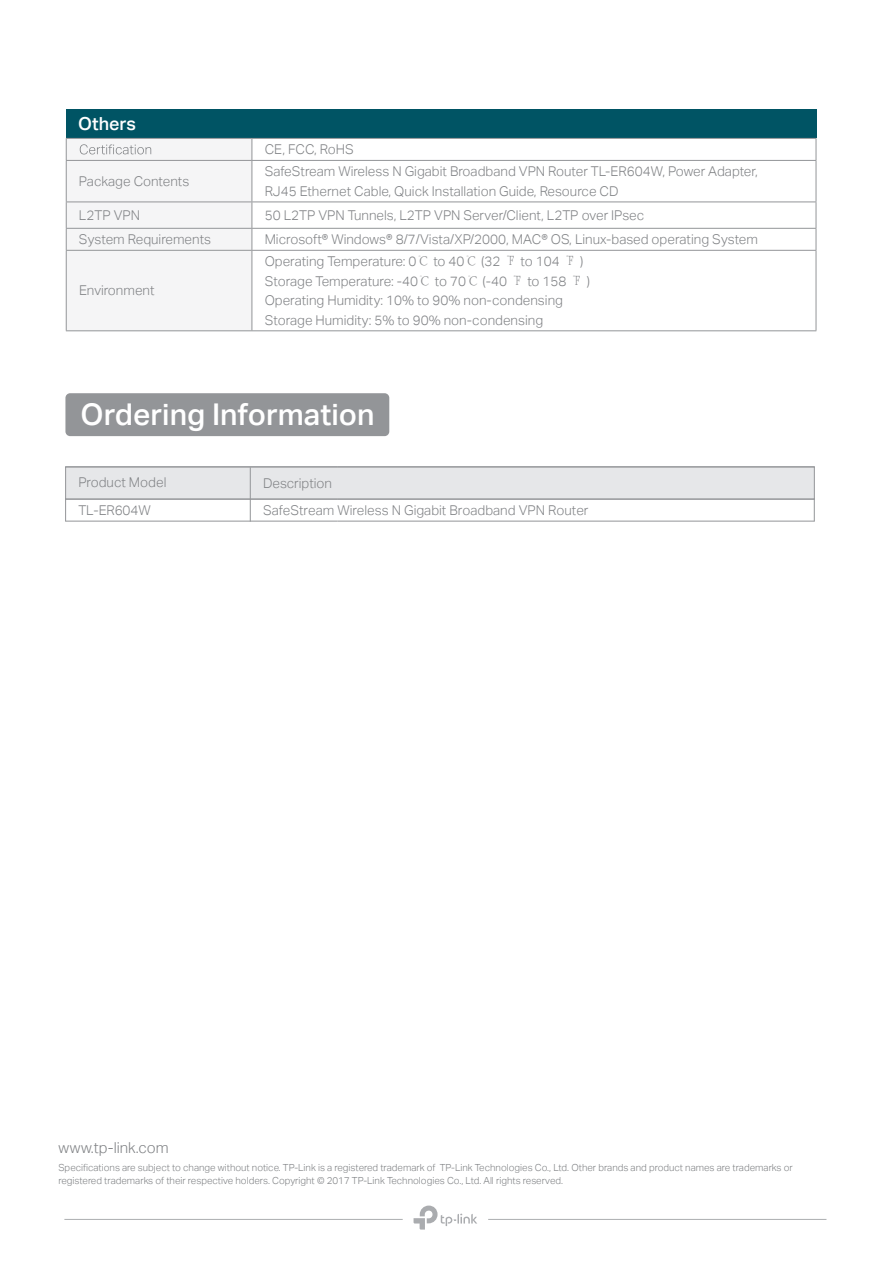
<style>
.page{position:relative;width:893px;height:1263px;background:#fff}
.page>*{position:absolute;margin:0;border:0;box-sizing:border-box;transform-origin:0 0}
.t1{font:30px "TP Link Aktiv Medium";color:#fff}
.t2{font:18px "TP Link Aktiv Medium";color:#fff}
.t3{font:15.15px "TP Link Aktiv Light";color:#7e8083}
.t4{font:13.5px/19.5px "TP Link Aktiv Light";color:#808285}
.t5{font:9.75px/13.5px "TP Link Aktiv Light";color:#7e8083}
.s1{font-family:"Adobe Song Std";font-weight:300}
</style>
<div class="page">
<div style="left:66px;top:109px;width:750px;height:29px;background:#005464"></div>
<hr style="left:64px;top:1219px;width:339px;height:1px;background:#acaeb0">
<hr style="left:488px;top:1219px;width:338px;height:1px;background:#acaeb0">
<svg style="left:414px;top:1205px;width:63px;height:24px"></svg>
<div style="left:65px;top:393px;width:324px;height:43px;background:#939598;border-radius:5px"></div>
<hr style="left:816px;top:161px;width:1px;height:41px;background:#939598">
<svg style="left:816px;top:202px;width:1px;height:48px"></svg>
<hr style="left:816px;top:251px;width:1px;height:79px;background:#939598">
<hr style="left:252px;top:138px;width:564px;height:1px;background:#939598">
<svg style="left:816px;top:139px;width:1px;height:21px"></svg>
<hr style="left:252px;top:160px;width:564px;height:1px;background:#939598">
<hr style="left:252px;top:250px;width:564px;height:1px;background:#939598">
<hr style="left:252px;top:330px;width:564px;height:1px;background:#939598">
<hr style="left:252px;top:202px;width:564px;height:1px;background:#939598">
<hr style="left:252px;top:228px;width:564px;height:1px;background:#939598">
<svg style="left:66px;top:138px;width:187px;height:193px"></svg>
<div style="left:65px;top:466px;width:750px;height:33px;background:#e6e7e9;border:1px solid #939598"></div>
<hr style="left:65px;top:466px;width:272px;height:1px;background:#939598">
<hr style="left:337px;top:466px;width:478px;height:1px;background:#939598">
<hr style="left:65px;top:499px;width:272px;height:1px;background:#939598">
<hr style="left:337px;top:499px;width:478px;height:1px;background:#939598">
<hr style="left:65px;top:521px;width:272px;height:1px;background:#939598">
<hr style="left:250px;top:467px;width:1px;height:55px;background:#939598">
<hr style="left:337px;top:521px;width:478px;height:1px;background:#939598">
<svg style="left:65px;top:500px;width:1px;height:21px"></svg>
<svg style="left:814px;top:500px;width:1px;height:21px"></svg>
<h2 class="t2" style="left:78px;top:113px;width:59px">Others</h2>
<p class="t4" style="left:265px;top:140px;width:91px">CE, FCC, RoHS</p>
<p class="t4" style="left:79px;top:172px;width:112px">Package Contents</p>
<p class="t4" style="left:265px;top:162px;width:495px">SafeStream Wireless N Gigabit Broadband VPN Router TL-ER604W, Power Adapter,<br>RJ45 Ethernet Cable, Quick Installation Guide, Resource CD</p>
<p class="t4" style="left:79px;top:205px;width:63px">L2TP VPN</p>
<p class="t4" style="left:265px;top:205px;width:381px">50 L2TP VPN Tunnels, L2TP VPN Server/Client, L2TP over IPsec</p>
<p class="t4" style="left:79px;top:230px;width:134px">System Requirements</p>
<p class="t4" style="left:265px;top:230px;width:495px">Microsoft® Windows® 8/7/Vista/XP/2000, MAC® OS, Linux-based operating System</p>
<p class="t4" style="left:79px;top:281px;width:77px">Environment</p>
<p class="t4" style="left:265px;top:252px;width:327px">Operating Temperature: 0<span class="s1">℃</span> to 40<span class="s1">℃</span> (32 <span class="s1">℉</span> to 104 <span class="s1">℉</span> )<br>Storage Temperature: -40<span class="s1">℃</span> to 70<span class="s1">℃</span> (-40 <span class="s1">℉</span> to 158 <span class="s1">℉</span> )<br>Operating Humidity: 10% to 90% non-condensing Storage Humidity: 5% to 90% non-condensing</p>
<h1 class="t1" style="left:81px;top:397px;width:295px">Ordering Information</h1>
<p class="t4" style="left:78px;top:473px;width:90px">Product Model</p>
<p class="t4" style="left:263px;top:473px;width:71px">Description</p>
<p class="t4" style="left:78px;top:500px;width:74px">TL-ER604W</p>
<p class="t4" style="left:263px;top:501px;width:327px">SafeStream Wireless N Gigabit Broadband VPN Router</p>
<p class="t3" style="left:58px;top:1139px;width:112px">www.tp-link.com</p>
<p class="t5" style="left:58px;top:1161px;width:736px">Specifications are subject to change without notice. TP-Link is a registered trademark of TP-Link Technologies Co., Ltd. Other brands and product names are trademarks or registered trademarks of their respective holders. Copyright © 2017 TP-Link Technologies Co., Ltd. All rights reserved.</p>
</div>
